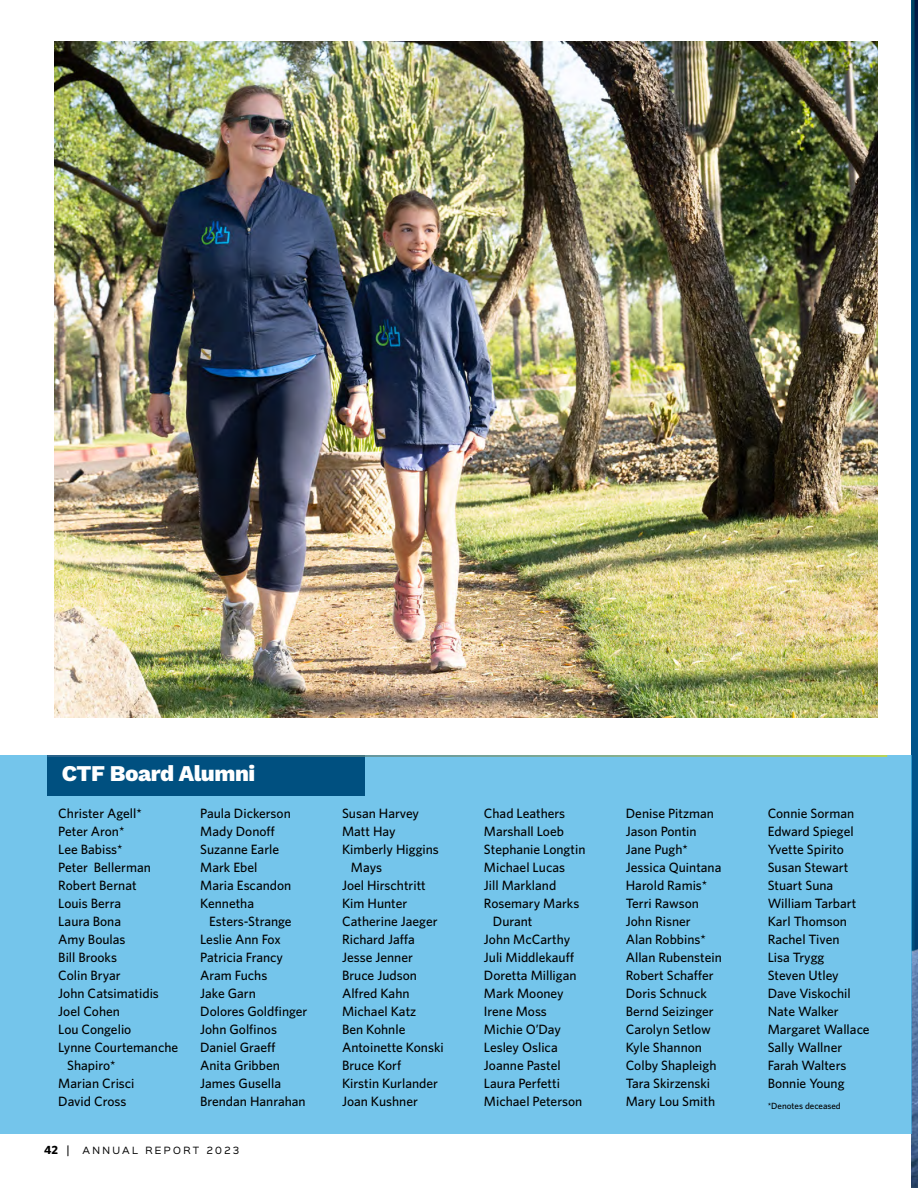
<style>
.page{position:relative;width:918px;height:1188px;background:#fff}
.page>*{position:absolute;margin:0;border:0;box-sizing:border-box;transform-origin:0 0}
.t1{font:800 22.5px "Work Sans";letter-spacing:-.02em;color:#fff}
.t2{font:500 13.5px/18px "Whitney";color:#000}
.t3{font:9px "Sinkin Sans 400";letter-spacing:.26em;color:#000}
.t4{font:500 9px "Whitney";color:#000}
.s1{font-family:"Whitney";font-weight:700;font-size:12px}
.s2{font-family:"Whitney";font-weight:500;font-size:12px}
</style>
<div class="page">
<div style="left:912px;top:0;width:6px;height:1188px;background:#00558c"></div>
<svg style="left:912px;top:0;width:6px;height:214px"></svg>
<img style="left:912px;top:862px;width:6px;height:326px">
<div style="left:0;top:755px;width:912px;height:379px;background:#74c5eb"></div>
<div style="left:47px;top:755px;width:318px;height:41px;background:#005080"></div>
<hr style="left:47px;top:755px;width:840px;height:2px;background:#fff">
<img style="left:54px;top:41px;width:824px;height:676px">
<p class="t1" style="left:62px;top:761px;width:195px">CTF Board Alumni</p>
<p class="t2" style="left:58px;top:804px;width:85px">Christer Agell*</p>
<p class="t2" style="left:58px;top:822px;width:68px">Peter Aron*</p>
<p class="t2" style="left:58px;top:840px;width:66px">Lee Babiss*</p>
<p class="t2" style="left:58px;top:858px;width:94px">Peter Bellerman</p>
<p class="t2" style="left:58px;top:876px;width:80px">Robert Bernat</p>
<p class="t2" style="left:58px;top:894px;width:64px">Louis Berra</p>
<p class="t2" style="left:58px;top:912px;width:64px">Laura Bona</p>
<p class="t2" style="left:58px;top:930px;width:69px">Amy Boulas</p>
<p class="t2" style="left:58px;top:948px;width:60px">Bill Brooks</p>
<p class="t2" style="left:58px;top:966px;width:64px">Colin Bryar</p>
<p class="t2" style="left:58px;top:984px;width:102px">John Catsimatidis</p>
<p class="t2" style="left:58px;top:1002px;width:63px">Joel Cohen</p>
<p class="t2" style="left:58px;top:1020px;width:75px">Lou Congelio</p>
<p class="t2" style="left:67px;top:1038px;width:113px;text-indent:-9px">Lynne Courtemanche<br>Shapiro*</p>
<p class="t2" style="left:58px;top:1074px;width:78px">Marian Crisci</p>
<p class="t2" style="left:58px;top:1092px;width:70px">David Cross</p>
<p class="t2" style="left:200px;top:804px;width:92px">Paula Dickerson</p>
<p class="t2" style="left:200px;top:822px;width:76px">Mady Donoff</p>
<p class="t2" style="left:200px;top:840px;width:81px">Suzanne Earle</p>
<p class="t2" style="left:200px;top:858px;width:59px">Mark Ebel</p>
<p class="t2" style="left:200px;top:876px;width:93px">Maria Escandon</p>
<p class="t2" style="left:209px;top:894px;width:84px;text-indent:-9px">Kennetha<br>Esters-Strange</p>
<p class="t2" style="left:200px;top:930px;width:82px">Leslie Ann Fox</p>
<p class="t2" style="left:200px;top:948px;width:84px">Patricia Francy</p>
<p class="t2" style="left:200px;top:966px;width:69px">Aram Fuchs</p>
<p class="t2" style="left:200px;top:984px;width:57px">Jake Garn</p>
<p class="t2" style="left:200px;top:1002px;width:109px">Dolores Goldfinger</p>
<p class="t2" style="left:200px;top:1020px;width:78px">John Golfinos</p>
<p class="t2" style="left:200px;top:1038px;width:77px">Daniel Graeff</p>
<p class="t2" style="left:200px;top:1056px;width:81px">Anita Gribben</p>
<p class="t2" style="left:200px;top:1074px;width:82px">James Gusella</p>
<p class="t2" style="left:200px;top:1092px;width:107px">Brendan Hanrahan</p>
<p class="t3" style="left:44px;top:1143px;width:196px"><span class="s1">42</span> <span class="s2">|</span> ANNUAL REPORT 2023</p>
<p class="t2" style="left:342px;top:804px;width:79px">Susan Harvey</p>
<p class="t2" style="left:342px;top:822px;width:55px">Matt Hay</p>
<p class="t2" style="left:351px;top:840px;width:89px;text-indent:-9px">Kimberly Higgins<br>Mays</p>
<p class="t2" style="left:342px;top:876px;width:85px">Joel Hirschtritt</p>
<p class="t2" style="left:342px;top:894px;width:67px">Kim Hunter</p>
<p class="t2" style="left:342px;top:912px;width:97px">Catherine Jaeger</p>
<p class="t2" style="left:342px;top:930px;width:74px">Richard Jaffa</p>
<p class="t2" style="left:342px;top:948px;width:72px">Jesse Jenner</p>
<p class="t2" style="left:342px;top:966px;width:76px">Bruce Judson</p>
<p class="t2" style="left:342px;top:984px;width:69px">Alfred Kahn</p>
<p class="t2" style="left:342px;top:1002px;width:76px">Michael Katz</p>
<p class="t2" style="left:342px;top:1020px;width:65px">Ben Kohnle</p>
<p class="t2" style="left:342px;top:1038px;width:103px">Antoinette Konski</p>
<p class="t2" style="left:342px;top:1056px;width:61px">Bruce Korf</p>
<p class="t2" style="left:342px;top:1074px;width:98px">Kirstin Kurlander</p>
<p class="t2" style="left:342px;top:1092px;width:77px">Joan Kushner</p>
<p class="t2" style="left:484px;top:804px;width:83px">Chad Leathers</p>
<p class="t2" style="left:484px;top:822px;width:82px">Marshall Loeb</p>
<p class="t2" style="left:484px;top:840px;width:103px">Stephanie Longtin</p>
<p class="t2" style="left:484px;top:858px;width:83px">Michael Lucas</p>
<p class="t2" style="left:484px;top:876px;width:74px">Jill Markland</p>
<p class="t2" style="left:493px;top:894px;width:88px;text-indent:-9px">Rosemary Marks<br>Durant</p>
<p class="t2" style="left:484px;top:930px;width:88px">John McCarthy</p>
<p class="t2" style="left:484px;top:948px;width:92px">Juli Middlekauff</p>
<p class="t2" style="left:484px;top:966px;width:94px">Doretta Milligan</p>
<p class="t2" style="left:484px;top:984px;width:81px">Mark Mooney</p>
<p class="t2" style="left:484px;top:1002px;width:64px">Irene Moss</p>
<p class="t2" style="left:484px;top:1020px;width:79px">Michie O’Day</p>
<p class="t2" style="left:484px;top:1038px;width:75px">Lesley Oslica</p>
<p class="t2" style="left:484px;top:1056px;width:78px">Joanne Pastel</p>
<p class="t2" style="left:484px;top:1074px;width:78px">Laura Perfetti</p>
<p class="t2" style="left:484px;top:1092px;width:100px">Michael Peterson</p>
<p class="t2" style="left:626px;top:804px;width:90px">Denise Pitzman</p>
<p class="t2" style="left:626px;top:822px;width:72px">Jason Pontin</p>
<p class="t2" style="left:626px;top:840px;width:64px">Jane Pugh*</p>
<p class="t2" style="left:626px;top:858px;width:97px">Jessica Quintana</p>
<p class="t2" style="left:626px;top:876px;width:83px">Harold Ramis*</p>
<p class="t2" style="left:626px;top:894px;width:75px">Terri Rawson</p>
<p class="t2" style="left:626px;top:912px;width:66px">John Risner</p>
<p class="t2" style="left:626px;top:930px;width:82px">Alan Robbins*</p>
<p class="t2" style="left:626px;top:948px;width:98px">Allan Rubenstein</p>
<p class="t2" style="left:626px;top:966px;width:89px">Robert Schaffer</p>
<p class="t2" style="left:626px;top:984px;width:83px">Doris Schnuck</p>
<p class="t2" style="left:626px;top:1002px;width:89px">Bernd Seizinger</p>
<p class="t2" style="left:626px;top:1020px;width:87px">Carolyn Setlow</p>
<p class="t2" style="left:626px;top:1038px;width:78px">Kyle Shannon</p>
<p class="t2" style="left:626px;top:1056px;width:92px">Colby Shapleigh</p>
<p class="t2" style="left:626px;top:1074px;width:86px">Tara Skirzenski</p>
<p class="t2" style="left:626px;top:1092px;width:91px">Mary Lou Smith</p>
<p class="t2" style="left:768px;top:804px;width:88px">Connie Sorman</p>
<p class="t2" style="left:768px;top:822px;width:88px">Edward Spiegel</p>
<p class="t2" style="left:768px;top:840px;width:78px">Yvette Spirito</p>
<p class="t2" style="left:768px;top:858px;width:82px">Susan Stewart</p>
<p class="t2" style="left:768px;top:876px;width:67px">Stuart Suna</p>
<p class="t2" style="left:768px;top:894px;width:90px">William Tarbart</p>
<p class="t2" style="left:768px;top:912px;width:81px">Karl Thomson</p>
<p class="t2" style="left:768px;top:930px;width:73px">Rachel Tiven</p>
<p class="t2" style="left:768px;top:948px;width:58px">Lisa Trygg</p>
<p class="t2" style="left:768px;top:966px;width:73px">Steven Utley</p>
<p class="t2" style="left:768px;top:984px;width:85px">Dave Viskochil</p>
<p class="t2" style="left:768px;top:1002px;width:73px">Nate Walker</p>
<p class="t2" style="left:768px;top:1020px;width:104px">Margaret Wallace</p>
<p class="t2" style="left:768px;top:1038px;width:76px">Sally Wallner</p>
<p class="t2" style="left:768px;top:1056px;width:80px">Farah Walters</p>
<p class="t2" style="left:768px;top:1074px;width:78px">Bonnie Young</p>
<p class="t4" style="left:768px;top:1100px;width:75px">*Denotes deceased</p>
</div>
